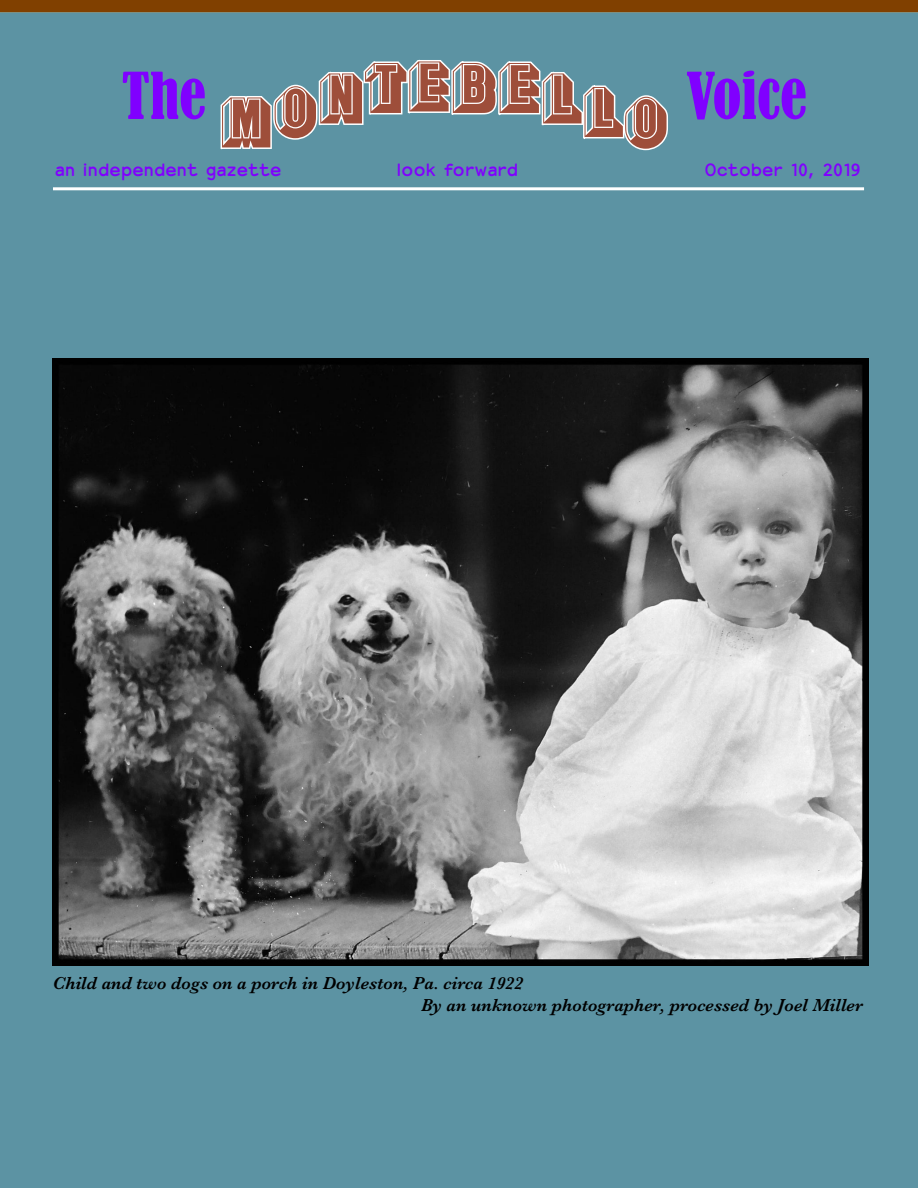
<style>
.page{position:relative;width:918px;height:1188px;background:#fff}
.page>*{position:absolute;margin:0;border:0;box-sizing:border-box;transform-origin:0 0}
.t1{font:75px "Buxom D";color:#9e4e3a}
.t2{font:19.5px "Abolon";color:#8000ff}
.t3{font:italic 600 18px/21.6px "Baskerville";color:#000}
.s1{font-family:"Bernard";font-stretch:condensed;font-size:60px;color:#8000ff}
</style>
<div class="page">
<div style="left:0;top:12px;width:918px;height:1176px;background:#5c93a3"></div>
<div style="left:0;top:0;width:918px;height:12px;background:#804000"></div>
<svg style="left:219px;top:56px;width:451px;height:98px"></svg>
<hr style="left:53px;top:187px;width:811px;height:3px;background:#fff">
<img style="left:53px;top:359px;width:815px;height:607px">
<h1 class="t1" style="left:122px;top:58px;width:687px"><span class="s1">The</span> MONTEBELLO <span class="s1">Voice</span></h1>
<p class="t2" style="left:55px;top:158px;width:228px">an independent gazette</p>
<p class="t2" style="left:397px;top:158px;width:123px">look forward</p>
<p class="t2" style="left:704px;top:158px;width:158px">October 10, 2019</p>
<p class="t3" style="left:421px;top:973px;width:443px;text-indent:-368px">Child and two dogs on a porch in Doyleston, Pa. circa 1922<br>By an unknown photographer, processed by Joel Miller</p>
</div>
